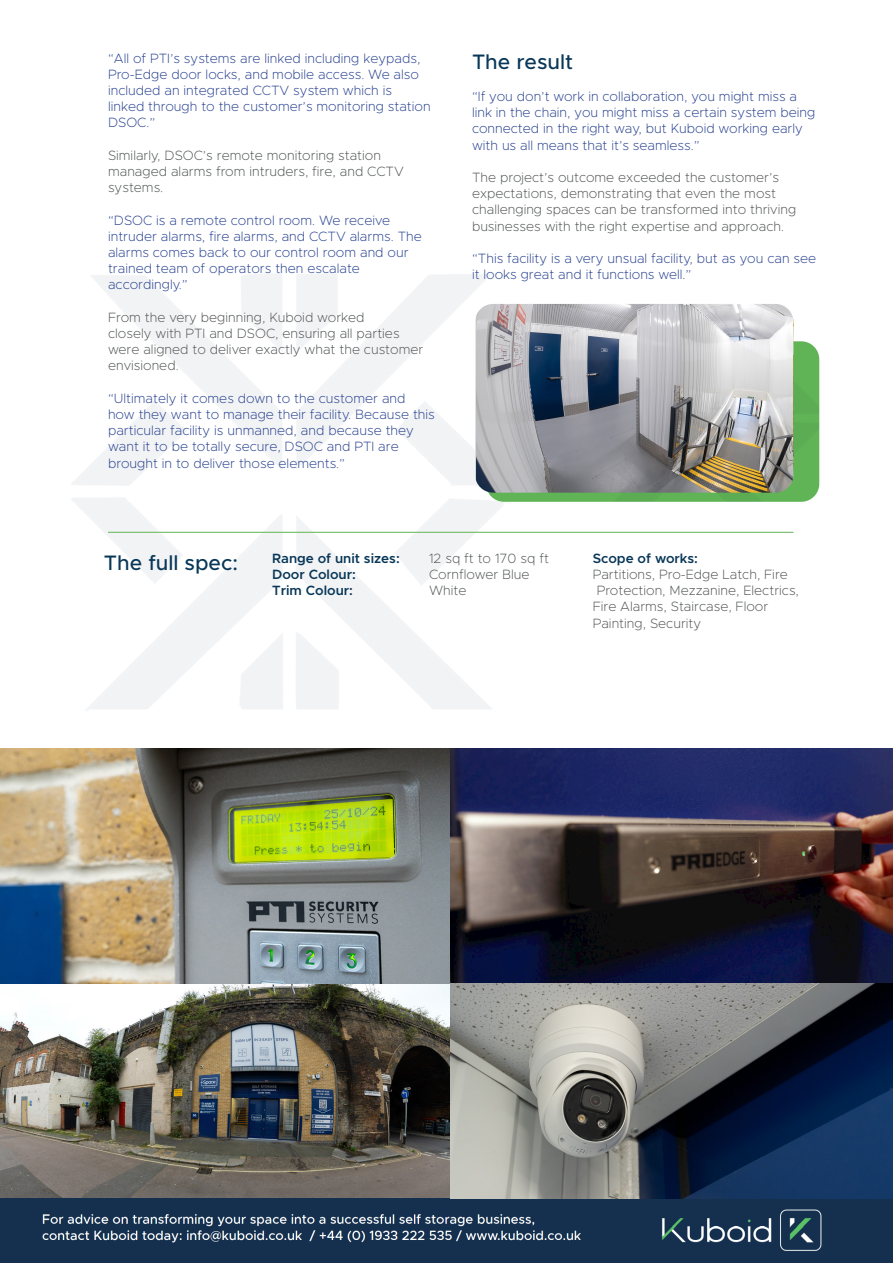
<style>
.page{position:relative;width:893px;height:1263px;background:#fff}
.page>*{position:absolute;margin:0;border:0;box-sizing:border-box;transform-origin:0 0}
.t1{font:500 21px "Metropolis";color:#083758}
.t2{font:200 13.5px/16.2px "Metropolis";color:#253f8e}
.t3{font:200 13.5px/16.2px "Metropolis";color:#505352}
.t4{font:200 13.5px/16.2px "Metropolis";color:#4f5252}
.t5{font:600 13.5px "Metropolis";color:#083758}
.t6{font:200 13.5px "Metropolis";color:#505454}
.t7{font:600 13.5px "Metropolis";color:#093758}
</style>
<div class="page">
<hr style="left:108px;top:532px;width:685px;height:1px;background:#60b455">
<img style="left:0;top:1198px;width:893px;height:65px">
<img style="left:0;top:984px;width:451px;height:214px">
<img style="left:0;top:748px;width:893px;height:236px">
<img style="left:451px;top:984px;width:442px;height:214px">
<img style="left:517px;top:341px;width:302px;height:161px">
<img style="left:475px;top:304px;width:318px;height:189px">
<p class="t2" style="left:108px;top:50px;width:314px">“All of PTI’s systems are linked including keypads,</p>
<p class="t2" style="left:108px;top:66px;width:324px">Pro-Edge door locks, and mobile access. We also included an integrated CCTV system which is linked through to the customer’s monitoring station DSOC.”</p>
<p class="t4" style="left:108px;top:147px;width:274px">Similarly, DSOC’s remote monitoring station</p>
<p class="t4" style="left:108px;top:163px;width:297px">managed alarms from intruders, fire, and CCTV systems.</p>
<p class="t2" style="left:108px;top:212px;width:284px">“DSOC is a remote control room. We receive</p>
<p class="t2" style="left:108px;top:228px;width:315px">intruder alarms, fire alarms, and CCTV alarms. The alarms comes back to our control room and our trained team of operators then escalate</p>
<p class="t2" style="left:108px;top:277px;width:81px">accordingly.”</p>
<p class="t4" style="left:108px;top:309px;width:258px">From the very beginning, Kuboid worked</p>
<p class="t4" style="left:108px;top:325px;width:317px">closely with PTI and DSOC, ensuring all parties were aligned to deliver exactly what the customer envisioned.</p>
<p class="t2" style="left:108px;top:390px;width:328px">“Ultimately it comes down to the customer and how they want to manage their facility. Because this</p>
<p class="t2" style="left:108px;top:422px;width:307px">particular facility is unmanned, and because they want it to be totally secure, DSOC and PTI are brought in to deliver those elements.”</p>
<p class="t1" style="left:472px;top:48px;width:103px">The result</p>
<p class="t2" style="left:472px;top:88px;width:345px">“If you don’t work in collaboration, you might miss a link in the chain, you might miss a certain system being</p>
<p class="t2" style="left:472px;top:121px;width:332px">connected in the right way, but Kuboid working early with us all means that it’s seamless.”</p>
<p class="t3" style="left:472px;top:169px;width:309px">The project’s outcome exceeded the customer’s</p>
<p class="t3" style="left:472px;top:185px;width:326px">expectations, demonstrating that even the most challenging spaces can be transformed into thriving businesses with the right expertise and approach.</p>
<p class="t2" style="left:472px;top:250px;width:346px">“This facility is a very unsual facility, but as you can see it looks great and it functions well.”</p>
<p class="t1" style="left:104px;top:549px;width:136px">The full spec:</p>
<p class="t5" style="left:272px;top:550px;width:129px">Range of unit sizes:</p>
<p class="t5" style="left:272px;top:566px;width:85px">Door Colour:</p>
<p class="t5" style="left:272px;top:582px;width:82px">Trim Colour:</p>
<p class="t6" style="left:429px;top:550px;width:121px">12 sq ft to 170 sq ft</p>
<p class="t6" style="left:429px;top:566px;width:102px">Cornflower Blue</p>
<p class="t6" style="left:429px;top:582px;width:39px">White</p>
<p class="t7" style="left:593px;top:550px;width:107px">Scope of works:</p>
<p class="t3" style="left:593px;top:566px;width:197px">Partitions, Pro-Edge Latch, Fire</p>
<p class="t3" style="left:593px;top:582px;width:208px">Protection, Mezzanine, Electrics,<br>Fire Alarms, Staircase, Floor</p>
<p class="t3" style="left:593px;top:615px;width:110px">Painting, Security</p>
</div>
